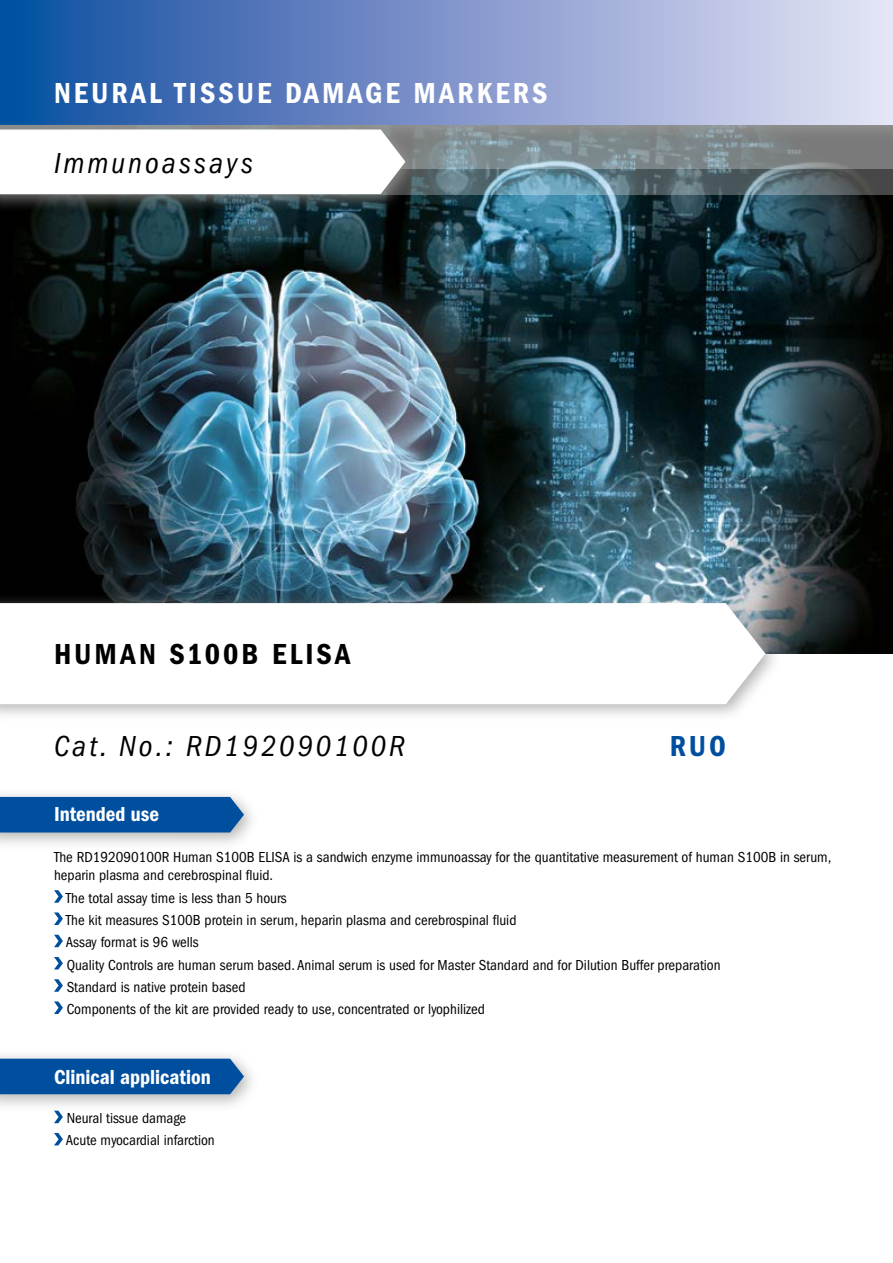
<style>
.page{position:relative;width:893px;height:1263px;background:#fff}
.page>*{position:absolute;margin:0;border:0;box-sizing:border-box;transform-origin:0 0}
.t1{font:italic condensed 30px "ITC Franklin Gothic Std";letter-spacing:.1em;color:#000}
.t2{font:30px "ITC Franklin Gothic Std Dm Cd";letter-spacing:.1em;color:#fff}
.t3{font:30px "ITC Franklin Gothic Std Dm Cd";letter-spacing:.1em;color:#000}
.t4{font:30px "ITC Franklin Gothic Std Dm Cd";color:#004f9f}
.t5{font:21px "ITC Franklin Gothic Std Dm Cd";color:#fff}
.t6{font:condensed 15px/22.2px "ITC Franklin Gothic Std";color:#000}
</style>
<div class="page">
<div style="left:0;top:1049px;width:261px;height:63px;background:#9d9d9c;opacity:.75"></div>
<div style="left:0;top:1059px;width:244px;height:35px;background:#004f9f"></div>
<div style="left:0;top:788px;width:261px;height:63px;background:#9d9d9c;opacity:.75"></div>
<div style="left:0;top:797px;width:244px;height:35px;background:#004f9f"></div>
<img style="left:0;top:194px;width:893px;height:460px">
<svg style="left:422px;top:142px;width:471px;height:52px;background:#718289"></svg>
<div style="left:0;top:0;width:893px;height:142px;background:#9d9d9c;opacity:.75"></div>
<svg style="left:0;top:0;width:893px;height:124px;background:#7d97cb"></svg>
<div style="left:0;top:120px;width:422px;height:93px;background:#9d9d9c;opacity:.75"></div>
<svg style="left:0;top:129px;width:405px;height:65px"></svg>
<svg style="left:54px;top:890px;width:9px;height:13px"></svg>
<svg style="left:54px;top:912px;width:9px;height:13px"></svg>
<svg style="left:54px;top:935px;width:9px;height:12px"></svg>
<svg style="left:54px;top:957px;width:9px;height:12px"></svg>
<svg style="left:54px;top:979px;width:9px;height:13px"></svg>
<svg style="left:54px;top:1001px;width:9px;height:13px"></svg>
<svg style="left:54px;top:1111px;width:9px;height:12px"></svg>
<svg style="left:54px;top:1133px;width:9px;height:12px"></svg>
<div style="left:0;top:594px;width:782px;height:128px;background:#9d9d9c;opacity:.75"></div>
<svg style="left:0;top:603px;width:765px;height:101px"></svg>
<h1 class="t2" style="left:54px;top:76px;width:495px">NEURAL TISSUE DAMAGE MARKERS</h1>
<h1 class="t1" style="left:54px;top:146px;width:201px">Immunoassays</h1>
<h1 class="t3" style="left:54px;top:636px;width:298px">HUMAN S100B ELISA</h1>
<h1 class="t1" style="left:54px;top:729px;width:352px">Cat. No.: RD192090100R</h1>
<h1 class="t4" style="left:670px;top:728px;width:58px">RUO</h1>
<h2 class="t5" style="left:54px;top:802px;width:107px">Intended use</h2>
<p class="t6" style="left:54px;top:848px;width:779px;line-height:18px">The RD192090100R Human S100B ELISA is a sandwich enzyme immunoassay for the quantitative measurement of human S100B in serum, heparin plasma and cerebrospinal fluid.</p>
<p class="t6" style="left:66px;top:887px;width:656px">The total assay time is less than 5 hours<br>The kit measures S100B protein in serum, heparin plasma and cerebrospinal fluid<br>Assay format is 96 wells<br>Quality Controls are human serum based. Animal serum is used for Master Standard and for Dilution Buffer preparation Standard is native protein based<br>Components of the kit are provided ready to use, concentrated or lyophilized</p>
<h2 class="t5" style="left:54px;top:1064px;width:158px">Clinical application</h2>
<p class="t6" style="left:66px;top:1107px;width:150px">Neural tissue damage<br>Acute myocardial infarction</p>
</div>
